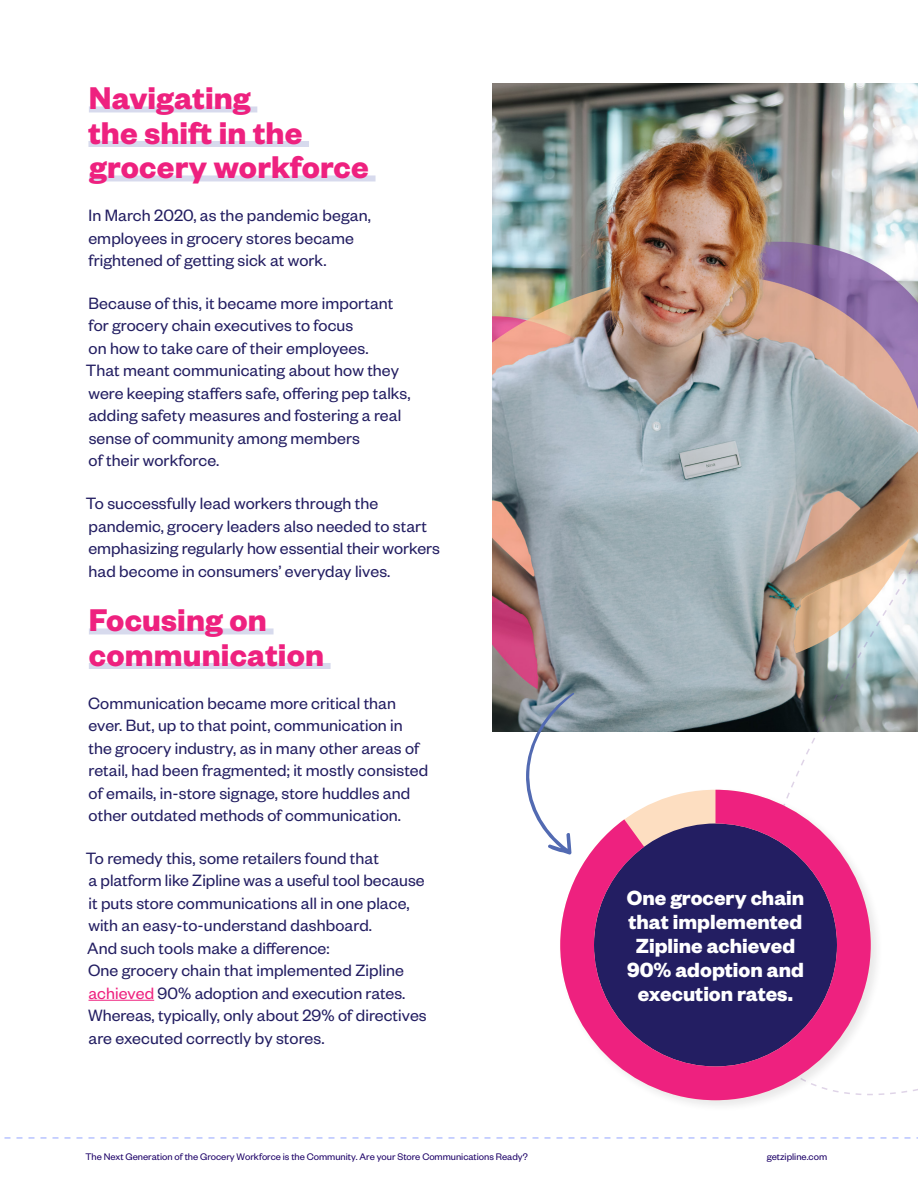
<style>
.page{position:relative;width:918px;height:1188px;background:#fff}
.page>*{position:absolute;margin:0;border:0;box-sizing:border-box;transform-origin:0 0}
.Title_Underline{font:700 34.5px/34.5px "Founders Grotesk";letter-spacing:.005em;color:#ee217f}
.Big_Quote{font:700 22.5px/24px "Founders Grotesk";color:#fff;text-align:center}
.Body{font:18px/22.5px "Founders Grotesk";letter-spacing:.005em;color:#231e62}
.t1{font:10.5px "Founders Grotesk";color:#1c0067}
.s1{color:#ee217f}
</style>
<div class="page">
<svg style="left:4px;top:1137px;width:914px;height:2px"></svg>
<div style="left:89px;top:106px;width:168px;height:6px;background:#d7daed"></div>
<div style="left:88px;top:141px;width:221px;height:6px;background:#d7daed"></div>
<div style="left:89px;top:175px;width:287px;height:6px;background:#d7daed"></div>
<div style="left:89px;top:628px;width:185px;height:6px;background:#d7daed"></div>
<div style="left:89px;top:663px;width:242px;height:6px;background:#d7daed"></div>
<hr style="left:89px;top:1000px;width:65px;height:1px;background:#ee217f">
<img style="left:493px;top:83px;width:425px;height:648px">
<svg style="left:525px;top:693px;width:50px;height:158px"></svg>
<svg style="left:749px;top:518px;width:169px;height:577px"></svg>
<div style="left:557px;top:787px;width:326px;height:326px;background:#231f20;opacity:.1"></div>
<svg style="left:560px;top:790px;width:311px;height:310px"></svg>
<p class="Title_Underline" style="left:88px;top:79px;width:282px">Navigating<br>the shift in the grocery workforce</p>
<p class="Body" style="left:88px;top:203px;width:284px">In March 2020, as the pandemic began, employees in grocery stores became frightened of getting sick at work.</p>
<p class="Body" style="left:86px;top:291px;width:326px">Because of this, it became more important for grocery chain executives to focus<br>on how to take care of their employees.<br>That meant communicating about how they were keeping staffers safe, offering pep talks, adding safety measures and fostering a real sense of community among members<br>of their workforce.</p>
<p class="Body" style="left:86px;top:491px;width:356px">To successfully lead workers through the pandemic, grocery leaders also needed to start emphasizing regularly how essential their workers had become in consumers’ everyday lives.</p>
<p class="Title_Underline" style="left:89px;top:601px;width:237px">Focusing on communication</p>
<p class="Body" style="left:88px;top:691px;width:342px">Communication became more critical than ever. But, up to that point, communication in the grocery industry, as in many other areas of retail, had been fragmented; it mostly consisted of emails, in-store signage, store huddles and other outdated methods of communication.</p>
<p class="Body" style="left:86px;top:846px;width:342px">To remedy this, some retailers found that<br>a platform like Zipline was a useful tool because it puts store communications all in one place, with an easy-to-understand dashboard.<br>And such tools make a difference:<br>One grocery chain that implemented Zipline <span class="s1">achieved</span> 90% adoption and execution rates.<br>Whereas, typically, only about 29% of directives are executed correctly by stores.</p>
<p class="Big_Quote" style="left:627px;top:884px;width:179px">One grocery chain that implemented<br>Zipline achieved<br>90% adoption and execution rates.</p>
<p class="t1" style="left:85px;top:1150px;width:444px">The Next Generation of the Grocery Workforce is the Community. Are your Store Communications Ready?</p>
<p class="t1" style="left:767px;top:1150px;width:62px">getzipline.com</p>
</div>
